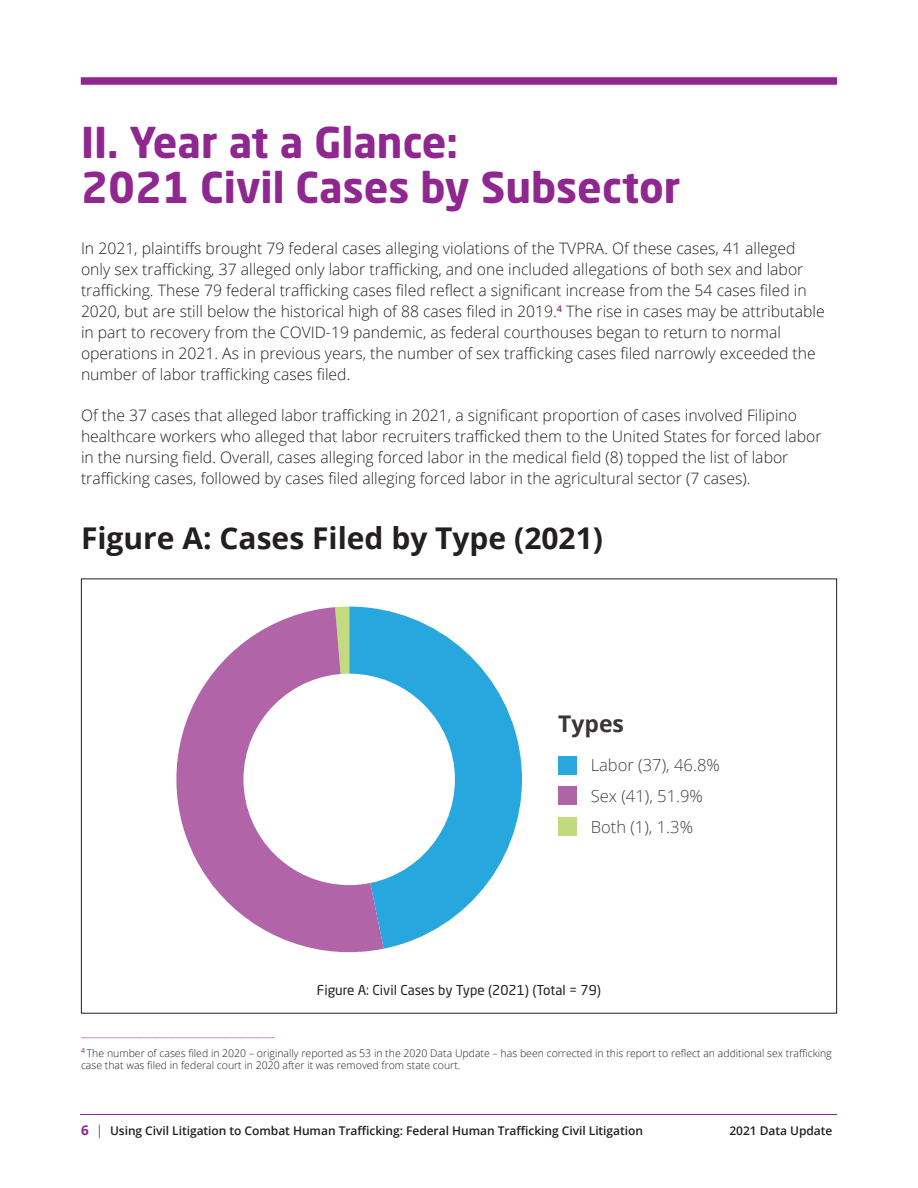
<style>
.page{position:relative;width:918px;height:1188px;background:#fff}
.page>*{position:absolute;margin:0;border:0;box-sizing:border-box;transform-origin:0 0}
.subhead{font:700 42px/45px "Neo Sans Std";color:#90268f}
.subhead-2{font:700 30px "Open Sans";color:#231f20}
.t1{font:700 22.95px "Open Sans";color:#231f20}
.t2{font:300 16.65px/30.9px "Open Sans";color:#414042}
.t3{font:300 15.75px/21px "Open Sans";color:#231f20}
.subhead-3{font:13.5px "Neo Sans Std";color:#231f20}
.t4{font:600 12px "Open Sans";letter-spacing:-.005em;color:#231f20}
.t5{font:300 10.5px/12px "Open Sans";color:#231f20}
.t6{font:7.05px "Open Sans";color:#90268f}
.s1{font-weight:700;font-size:13.5px;color:#90268f}
.s2{font-weight:300;font-size:13.5px}
</style>
<div class="page">
<div style="left:81px;top:77px;width:756px;height:8px;background:#90268f"></div>
<hr style="left:80px;top:1114px;width:757px;height:1px;background:#90268f">
<svg style="left:384px;top:610px;width:138px;height:339px;fill:#28a7df"></svg>
<svg style="left:176px;top:607px;width:208px;height:346px;fill:#b164a8"></svg>
<div style="left:243px;top:674px;width:212px;height:211px;background:#fff;border-radius:50%"></div>
<div style="left:558px;top:756px;width:19px;height:19px;background:#29a8e0"></div>
<div style="left:558px;top:787px;width:19px;height:18px;background:#b064a8"></div>
<div style="left:558px;top:817px;width:19px;height:19px;background:#bfdb7e"></div>
<p class="subhead" style="left:81px;top:119px;width:601px">II. Year at a Glance:<br>2021 Civil Cases by Subsector</p>
<p class="t3" style="left:81px;top:237px;width:745px">In 2021, plaintiffs brought 79 federal cases alleging violations of the TVPRA. Of these cases, 41 alleged only sex trafficking, 37 alleged only labor trafficking, and one included allegations of both sex and labor trafficking. These 79 federal trafficking cases filed reflect a significant increase from the 54 cases filed in 2020, but are still below the historical high of 88 cases filed in 2019.<sup>4</sup> The rise in cases may be attributable in part to recovery from the COVID-19 pandemic, as federal courthouses began to return to normal operations in 2021. As in previous years, the number of sex trafficking cases filed narrowly exceeded the number of labor trafficking cases filed.</p>
<p class="t3" style="left:81px;top:404px;width:742px">Of the 37 cases that alleged labor trafficking in 2021, a significant proportion of cases involved Filipino healthcare workers who alleged that labor recruiters trafficked them to the United States for forced labor in the nursing field. Overall, cases alleging forced labor in the medical field (8) topped the list of labor trafficking cases, followed by cases filed alleging forced labor in the agricultural sector (7 cases).</p>
<p class="subhead-2" style="left:81px;top:516px;width:524px">Figure A: Cases Filed by Type (2021)</p>
<h3 class="t1" style="left:558px;top:707px;width:67px">Types</h3>
<p class="t2" style="left:591px;top:750px;width:131px">Labor (37), 46.8%<br>Sex (41), 51.9%<br>Both (1), 1.3%</p>
<p class="subhead-3" style="left:317px;top:982px;width:286px">Figure A: Civil Cases by Type (2021) (Total = 79)</p>
<p class="t6" style="left:81px;top:1029px;width:196px">______________________________________________________________</p>
<p class="t5" style="left:81px;top:1047px;width:752px"><sup>4</sup> The number of cases filed in 2020 – originally reported as 53 in the 2020 Data Update – has been corrected in this report to reflect an additional sex trafficking case that was filed in federal court in 2020 after it was removed from state court.</p>
<p class="t4" style="left:81px;top:1123px;width:564px"><span class="s1">6</span> <span class="s2">|</span> Using Civil Litigation to Combat Human Trafficking: Federal Human Trafficking Civil Litigation</p>
<p class="t4" style="left:729px;top:1123px;width:104px">2021 Data Update</p>
</div>
